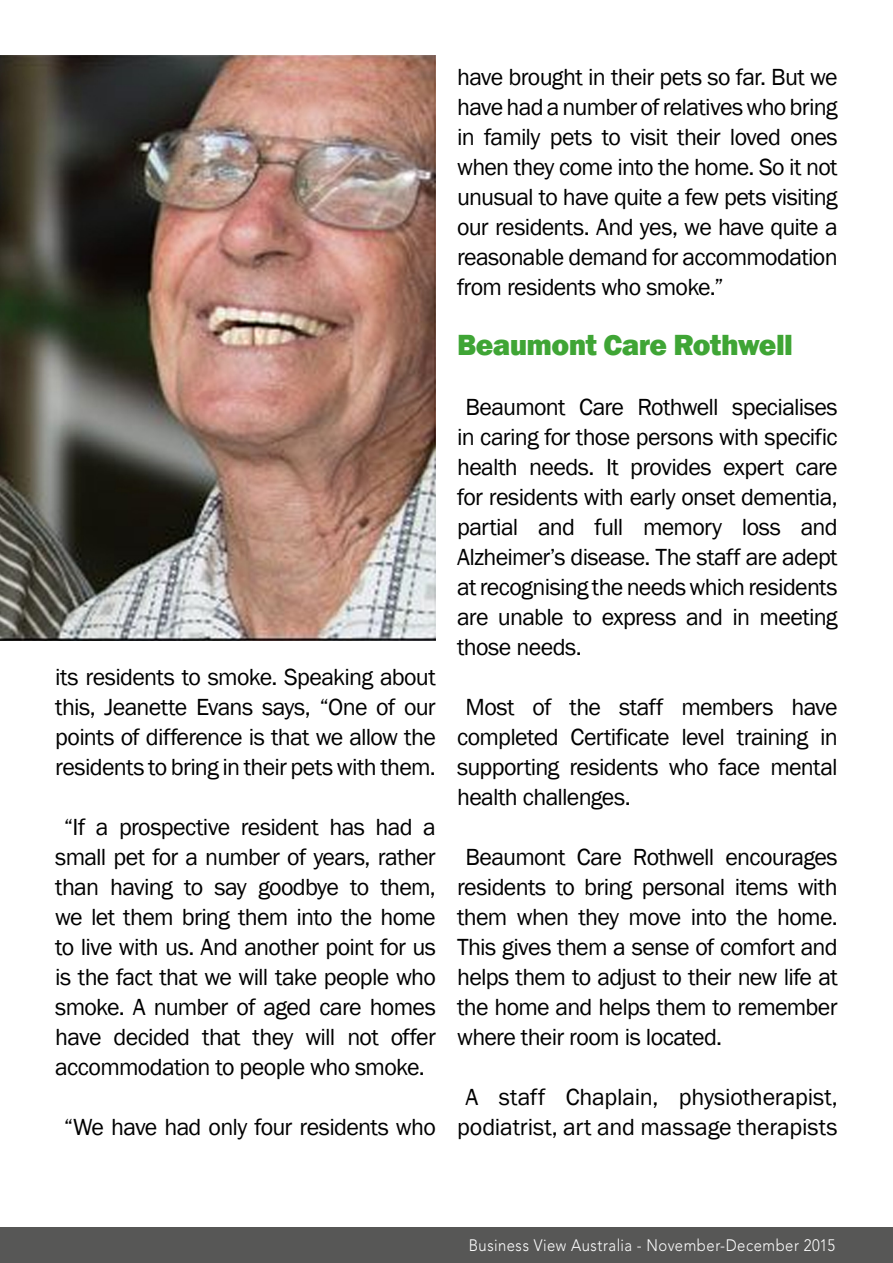
<style>
.page{position:relative;width:893px;height:1263px;background:#fff}
.page>*{position:absolute;margin:0;border:0;box-sizing:border-box;transform-origin:0 0}
.t1{font:800 30px "Franklin Gothic";letter-spacing:-.02em;color:#3fa535}
.t2{font:24px/30px "Franklin Gothic";letter-spacing:-.03em;color:#000;text-align:justify}
.t3{font:24px/30px "Franklin Gothic";letter-spacing:-.01em;color:#000;text-align:center}
.t4{font:300 16.5px "Avenir LT Std";letter-spacing:.035em;color:#fff;scale:.9 1}
</style>
<div class="page">
<div style="left:0;top:1228px;width:893px;height:35px;background:#575756"></div>
<img style="left:0;top:55px;width:436px;height:585px">
<p class="t2" style="left:55px;top:663px;width:382px">its residents to smoke. Speaking about this, Jeanette Evans says, “One of our points of difference is that we allow the residents to bring in their pets with them.</p>
<p class="t2" style="left:55px;top:813px;width:382px;text-align:center">“If a prospective resident has had a small pet for a number of years, rather than having to say goodbye to them, we let them bring them into the home to live with us. And another point for us is the fact that we will take people who smoke. A number of aged care homes have decided that they will not offer accommodation to people who smoke.</p>
<p class="t2" style="left:64px;top:1113px;width:374px">“We have had only four residents who</p>
<p class="t2" style="left:457px;top:63px;width:382px">have brought in their pets so far. But we have had a number of relatives who bring in family pets to visit their loved ones when they come into the home. So it not unusual to have quite a few pets visiting our residents. And yes, we have quite a reasonable demand for accommodation from residents who smoke.”</p>
<p class="t1" style="left:457px;top:326px;width:337px">Beaumont Care Rothwell</p>
<p class="t2" style="left:457px;top:393px;width:382px;text-indent:8px">Beaumont Care Rothwell specialises in caring for those persons with specific health needs. It provides expert care for residents with early onset dementia, partial and full memory loss and Alzheimer’s disease. The staff are adept at recognising the needs which residents are unable to express and in meeting those needs.</p>
<p class="t2" style="left:457px;top:693px;width:382px;text-indent:8px">Most of the staff members have completed Certificate level training in supporting residents who face mental health challenges.</p>
<p class="t2" style="left:457px;top:843px;width:382px;text-indent:8px">Beaumont Care Rothwell encourages residents to bring personal items with them when they move into the home.<br>This gives them a sense of comfort and helps them to adjust to their new life at the home and helps them to remember where their room is located.</p>
<p class="t3" style="left:457px;top:1083px;width:382px">A staff Chaplain, physiotherapist, podiatrist, art and massage therapists</p>
<p class="t4" style="left:469px;top:1235px;width:408px">Business View Australia - November-December 2015</p>
</div>
